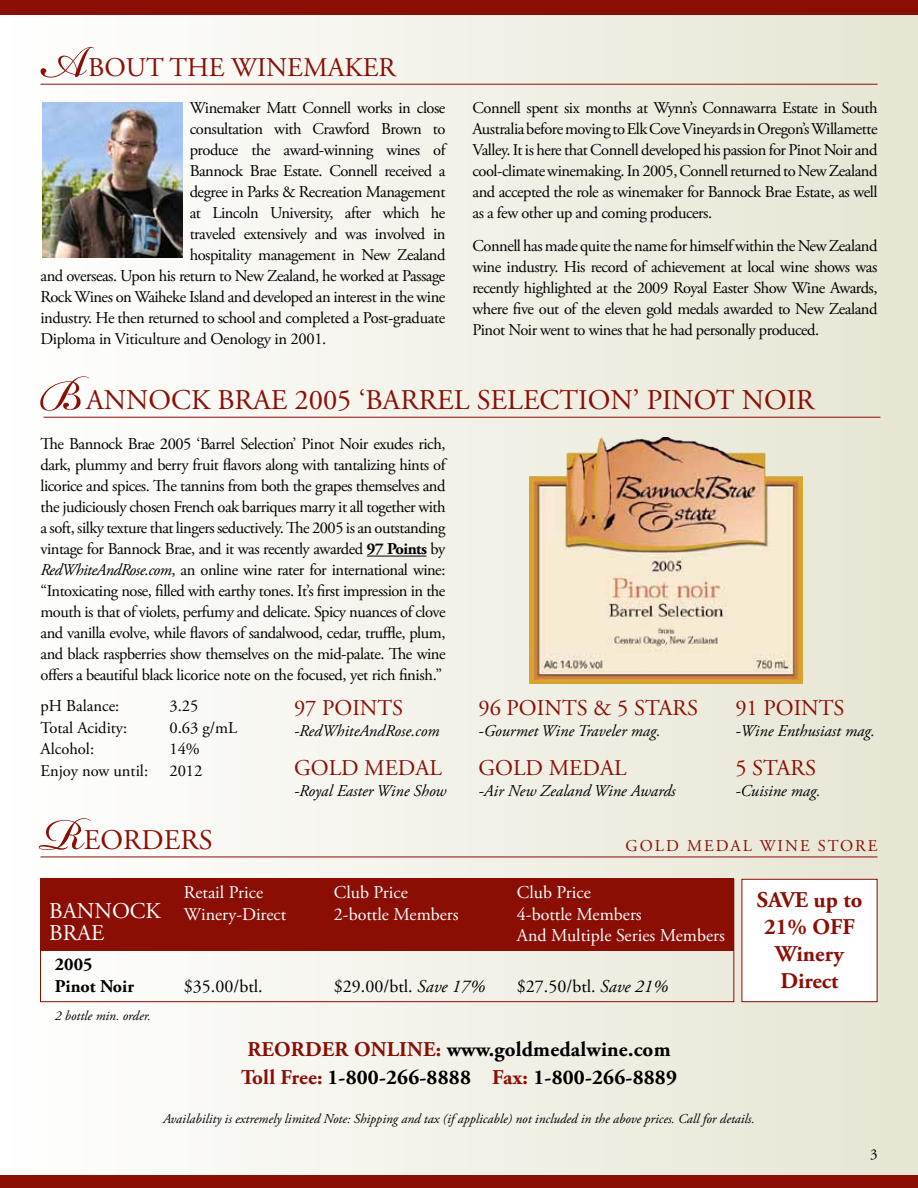
<style>
.page{position:relative;width:918px;height:1188px;background:#fff}
.page>*{position:absolute;margin:0;border:0;box-sizing:border-box;transform-origin:0 0}
.t1{font:italic 69px "Bickham Script Pro";color:#8b0e04}
.t2{font:28.5px "Adobe Garamond Pro";color:#8b0e04}
.t3{font:27px "Adobe Garamond Pro";color:#8b0e04}
.t4{font:22.5px "Adobe Garamond Pro";color:#8b0e04}
.t5{font:700 22.5px/27px "Adobe Garamond Pro";color:#8b0e04;text-align:center}
.t6{font:22.5px/22.5px "Adobe Garamond Pro";color:#fff}
.t7{font:700 21px/28.5px "Adobe Garamond Pro";letter-spacing:.01em;color:#000;text-align:center}
.t8{font:18px/21.6px "Adobe Garamond Pro";color:#fff}
.t9{font:18px "Adobe Garamond Pro";color:#000}
.t10{font:700 18px/21.6px "Adobe Garamond Pro";color:#000}
.t11{font:16.5px/21px "Adobe Garamond Pro";letter-spacing:-.03em;color:#000;text-align:justify}
.t12{font:italic 16.5px "Adobe Garamond Pro";color:#000}
.t13{font:16.5px "Adobe Garamond Pro";color:#000}
.t14{font:16.5px "Adobe Garamond Pro";letter-spacing:.12em;color:#8b0e04}
.t15{font:15px "Adobe Garamond Pro";color:#000}
.t16{font:italic 13.5px "Adobe Garamond Pro";color:#000}
.s1{font-weight:700}
.s2{font-style:italic}
.s3{color:#8b0e04}
</style>
<div class="page">
<div style="left:0;top:1px;width:918px;height:1176px;background:linear-gradient(to right,#fffefe,#e6e4d2)"></div>
<div style="left:0;top:1175px;width:918px;height:13px;background:#8b0e04"></div>
<hr style="left:40px;top:84px;width:838px;height:1px;background:#8b0e04">
<hr style="left:367px;top:556px;width:59px;height:1px;background:#000">
<div style="left:0;top:0;width:918px;height:14px;background:#8b0e04"></div>
<hr style="left:44px;top:417px;width:836px;height:1px;background:#8b0e04">
<div style="left:742px;top:879px;width:136px;height:123px;background:#fff;border:1px solid #8b0e04"></div>
<hr style="left:40px;top:857px;width:838px;height:1px;background:#8b0e04">
<div style="left:40px;top:879px;width:694px;height:72px;background:#8b0e04"></div>
<img style="left:530px;top:437px;width:273px;height:246px">
<img style="left:42px;top:103px;width:141px;height:155px">
<h1 class="t1" style="left:40px;top:12px;width:99px">A</h1>
<h3 class="t3" style="left:88px;top:52px;width:309px">BOUT THE WINEMAKER</h3>
<p class="t11" style="left:190px;top:98px;width:257px">Winemaker Matt Connell works in close</p>
<p class="t11" style="left:190px;top:119px;width:257px">consultation with Crawford Brown to</p>
<p class="t11" style="left:190px;top:140px;width:257px">produce the award-winning wines of</p>
<p class="t11" style="left:190px;top:161px;width:257px">Bannock Brae Estate. Connell received a</p>
<p class="t11" style="left:190px;top:182px;width:257px">degree in Parks &amp; Recreation Management</p>
<p class="t11" style="left:190px;top:203px;width:257px">at Lincoln University, after which he</p>
<p class="t11" style="left:190px;top:224px;width:257px">traveled extensively and was involved in</p>
<p class="t11" style="left:190px;top:245px;width:257px">hospitality management in New Zealand</p>
<p class="t11" style="left:41px;top:266px;width:406px">and overseas. Upon his return to New Zealand, he worked at Passage</p>
<p class="t11" style="left:41px;top:287px;width:406px">Rock Wines on Waiheke Island and developed an interest in the wine</p>
<p class="t11" style="left:41px;top:308px;width:406px">industry. He then returned to school and completed a Post-graduate</p>
<p class="t11" style="left:41px;top:329px;width:287px">Diploma in Viticulture and Oenology in 2001.</p>
<p class="t11" style="left:472px;top:98px;width:407px">Connell spent six months at Wynn’s Connawarra Estate in South Australia before moving to Elk Cove Vineyards in Oregon’s Willamette Valley. It is here that Connell developed his passion for Pinot Noir and cool-climate winemaking. In 2005, Connell returned to New Zealand and accepted the role as winemaker for Bannock Brae Estate, as well as a few other up and coming producers.</p>
<p class="t11" style="left:472px;top:236px;width:407px">Connell has made quite the name for himself within the New Zealand wine industry. His record of achievement at local wine shows was recently highlighted at the 2009 Royal Easter Show Wine Awards, where five out of the eleven gold medals awarded to New Zealand Pinot Noir went to wines that he had personally produced.</p>
<h1 class="t1" style="left:42px;top:345px;width:95px">B</h1>
<h2 class="t2" style="left:86px;top:383px;width:730px">ANNOCK BRAE 2005 ‘BARREL SELECTION’ PINOT NOIR</h2>
<p class="t11" style="left:40px;top:434px;width:407px">The Bannock Brae 2005 ‘Barrel Selection’ Pinot Noir exudes rich, dark, plummy and berry fruit flavors along with tantalizing hints of licorice and spices. The tannins from both the grapes themselves and the judiciously chosen French oak barriques marry it all together with a soft, silky texture that lingers seductively. The 2005 is an outstanding vintage for Bannock Brae, and it was recently awarded <span class="s1">97 Points</span> by <span class="s2">RedWhiteAndRose.com</span>, an online wine rater for international wine: “Intoxicating nose, filled with earthy tones. It’s first impression in the mouth is that of violets, perfumy and delicate. Spicy nuances of clove and vanilla evolve, while flavors of sandalwood, cedar, truffle, plum, and black raspberries show themselves on the mid-palate. The wine offers a beautiful black licorice note on the focused, yet rich finish.”</p>
<p class="t13" style="left:40px;top:696px;width:80px">pH Balance:</p>
<p class="t11" style="left:169px;top:696px;width:30px">3.25</p>
<p class="t13" style="left:40px;top:718px;width:88px">Total Acidity:</p>
<p class="t11" style="left:169px;top:718px;width:69px">0.63 g/mL</p>
<p class="t13" style="left:40px;top:739px;width:55px">Alcohol:</p>
<p class="t11" style="left:169px;top:739px;width:32px">14%</p>
<p class="t13" style="left:40px;top:761px;width:109px">Enjoy now until:</p>
<p class="t11" style="left:169px;top:761px;width:34px">2012</p>
<h3 class="t4" style="left:294px;top:695px;width:111px">97 POINTS</h3>
<p class="t12" style="left:294px;top:721px;width:147px">-RedWhiteAndRose.com</p>
<h3 class="t4" style="left:294px;top:755px;width:149px">GOLD MEDAL</h3>
<p class="t12" style="left:294px;top:781px;width:154px">-Royal Easter Wine Show</p>
<h3 class="t4" style="left:478px;top:695px;width:221px">96 POINTS &amp; 5 STARS</h3>
<p class="t12" style="left:478px;top:721px;width:184px">-Gourmet Wine Traveler mag.</p>
<h3 class="t4" style="left:478px;top:755px;width:149px">GOLD MEDAL</h3>
<p class="t12" style="left:478px;top:781px;width:199px">-Air New Zealand Wine Awards</p>
<h3 class="t4" style="left:735px;top:695px;width:111px">91 POINTS</h3>
<p class="t12" style="left:735px;top:721px;width:141px">-Wine Enthusiast mag.</p>
<h3 class="t4" style="left:735px;top:755px;width:82px">5 STARS</h3>
<p class="t12" style="left:735px;top:781px;width:87px">-Cuisine mag.</p>
<h1 class="t1" style="left:40px;top:785px;width:97px">R</h1>
<h2 class="t2" style="left:84px;top:823px;width:130px">EORDERS</h2>
<p class="t14" style="left:626px;top:836px;width:253px">GOLD MEDAL WINE STORE</p>
<p class="t8" style="left:184px;top:882px;width:81px">Retail Price</p>
<p class="t8" style="left:334px;top:882px;width:75px">Club Price</p>
<p class="t8" style="left:517px;top:882px;width:75px">Club Price</p>
<p class="t8" style="left:184px;top:904px;width:104px">Winery-Direct</p>
<p class="t8" style="left:334px;top:904px;width:126px">2-bottle Members</p>
<p class="t8" style="left:517px;top:904px;width:210px">4-bottle Members<br>And Multiple Series Members</p>
<p class="t10" style="left:55px;top:954px;width:81px">2005<br>Pinot Noir</p>
<h3 class="t5" style="left:757px;top:887px;width:107px">SAVE up to<br>21% OFF<br>Winery<br>Direct</h3>
<h3 class="t6" style="left:49px;top:900px;width:113px">BANNOCK<br>BRAE</h3>
<p class="t9" style="left:184px;top:975px;width:80px">$35.00/btl.</p>
<p class="t9" style="left:334px;top:975px;width:153px">$29.00/btl. <span class="s2">Save 17%</span></p>
<p class="t9" style="left:517px;top:975px;width:153px">$27.50/btl. <span class="s2">Save 21%</span></p>
<p class="t16" style="left:55px;top:1007px;width:98px">2 bottle min. order.</p>
<p class="t7" style="left:241px;top:1035px;width:437px"><span class="s3">REORDER ONLINE:</span> www.goldmedalwine.com<br><span class="s3">Toll Free:</span> 1-800-266-8888 <span class="s3">Fax:</span> 1-800-266-8889</p>
<p class="t16" style="left:163px;top:1111px;width:593px">Availability is extremely limited Note: Shipping and tax (if applicable) not included in the above prices. Call for details.</p>
<p class="t15" style="left:870px;top:1146px;width:9px">3</p>
</div>
